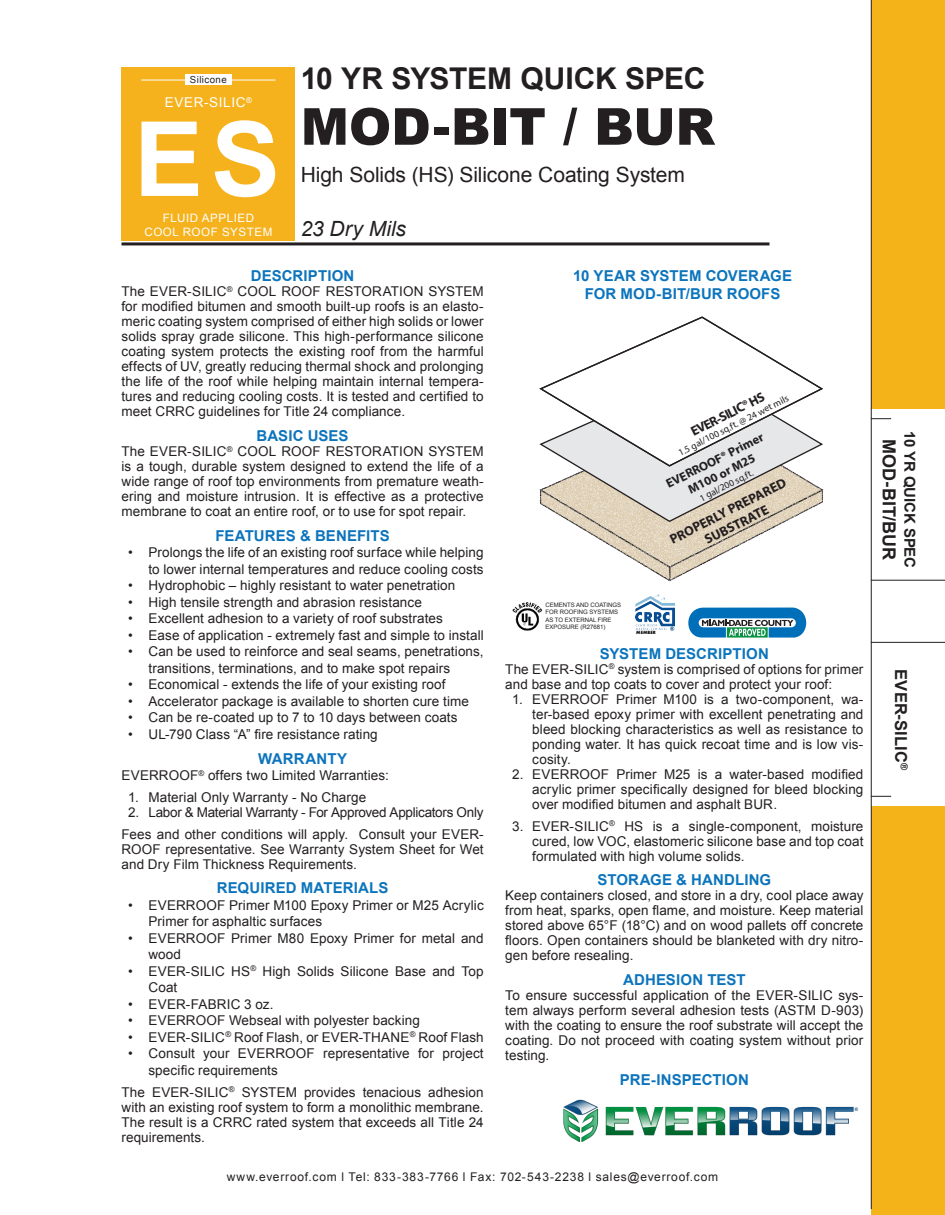
<style>
.page{position:relative;width:945px;height:1215px;background:#fff}
.page>*{position:absolute;margin:0;border:0;box-sizing:border-box;transform-origin:0 0}
.QS_Title{font:900 51px "Arial";letter-spacing:-.005em;color:#231f20}
.QS_SubTitle{font:700 30px "Arial";letter-spacing:-.01em;color:#231f20}
.QS_SystemTitle{font:21px "Arial";letter-spacing:-.005em;color:#231f20}
.QS_Mils{font:italic 21px "Arial";color:#231f20}
.t1{font:700 18px "Arial";color:#231f20}
.t2{font:700 16.5px "Arial";letter-spacing:.01em;color:#231f20}
.QS_Header{font:700 15px "Arial";letter-spacing:.01em;color:#0c74bc}
.t3{font:700 15px "Arial";letter-spacing:-.005em;color:#231f20}
.QS_BODY{font:13.5px/15px "Arial";letter-spacing:.005em;color:#231f20;text-align:justify}
.QS_BODY-2{font:13.5px "Arial";letter-spacing:-.02em;color:#231f20}
.t4{font:700 13.5px/16.2px "Myriad Pro";color:#231f20;text-align:center}
.t5{font:13.5px "Arial";letter-spacing:.045em;color:#fff}
.t6{font:700 13.35px "Myriad Pro";color:#231f20}
.t7{font:700 12.6px/15.1px "Myriad Pro";color:#231f20;text-align:center}
.t8{font:12px "Arial";letter-spacing:.065em;color:#231f20}
.t9{font:11.55px/14px "Arial";letter-spacing:.045em;color:#fff;text-align:center}
.t10{font:9.6px "Myriad Pro";color:#231f20}
.t11{font:9.6px "Arial";letter-spacing:.045em;color:#231f20}
.t12{font:6.15px/7.4px "Arial";color:#231f20}
.t13{font:700 4.2px "Futura";color:#000}
</style>
<div class="page">
<div style="left:872px;top:0;width:73px;height:409px;background:#f5b31a"></div>
<div style="left:872px;top:806px;width:73px;height:409px;background:#f5b31a"></div>
<img style="left:572px;top:523px;width:211px;height:59px">
<svg style="left:539px;top:316px;width:285px;height:207px"></svg>
<svg style="left:688px;top:608px;width:119px;height:30px"></svg>
<div style="left:122px;top:68px;width:173px;height:173px;background:#f5b21d"></div>
<svg style="left:142px;top:122px;width:56px;height:74px"></svg>
<svg style="left:215px;top:120px;width:60px;height:77px"></svg>
<hr style="left:141px;top:80px;width:134px;height:1px;background:#fff">
<div style="left:185px;top:74px;width:47px;height:11px;background:#fff"></div>
<hr style="left:122px;top:242px;width:648px;height:3px;background:#231f20">
<hr style="left:871px;top:0;width:1px;height:1209px;background:#231f20">
<svg style="left:872px;top:796px;width:19px;height:1px"></svg>
<svg style="left:872px;top:418px;width:19px;height:1px"></svg>
<hr style="left:871px;top:580px;width:74px;height:1px;background:#231f20">
<hr style="left:871px;top:642px;width:74px;height:1px;background:#231f20">
<img style="left:563px;top:1099px;width:296px;height:43px">
<img style="left:636px;top:594px;width:38px;height:35px">
<svg style="left:670px;top:627px;width:4px;height:4px"></svg>
<img style="left:512px;top:602px;width:31px;height:29px">
<p class="t11" style="left:190px;top:73px;width:38px">Silicone</p>
<p class="t5" style="left:165px;top:93px;width:89px">EVER-SILIC<sup>®</sup></p>
<p class="t9" style="left:144px;top:211px;width:129px">FLUID APPLIED<br>COOL ROOF SYSTEM</p>
<p class="QS_SubTitle" style="left:301px;top:59px;width:406px">10 YR SYSTEM QUICK SPEC</p>
<p class="QS_Title" style="left:301px;top:90px;width:416px">MOD-BIT / BUR</p>
<p class="QS_SystemTitle" style="left:301px;top:161px;width:386px">High Solids (HS) Silicone Coating System</p>
<p class="QS_Mils" style="left:301px;top:215px;width:107px">23 Dry Mils</p>
<p class="QS_Header" style="left:251px;top:266px;width:105px">DESCRIPTION</p>
<p class="QS_BODY" style="left:122px;top:284px;width:364px">The EVER-SILIC<sup>®</sup> COOL ROOF RESTORATION SYSTEM for modified bitumen and smooth built-up roofs is an elasto&shy;meric coating system comprised of either high solids or lower solids spray grade silicone. This high-performance silicone coating system protects the existing roof from the harmful effects of UV, greatly reducing thermal shock and prolonging the life of the roof while helping maintain internal tempera&shy;tures and reducing cooling costs. It is tested and certified to meet CRRC guidelines for Title 24 compliance.</p>
<p class="QS_Header" style="left:257px;top:426px;width:93px">BASIC USES</p>
<p class="QS_BODY" style="left:122px;top:444px;width:364px">The EVER-SILIC<sup>®</sup> COOL ROOF RESTORATION SYSTEM is a tough, durable system designed to extend the life of a wide range of roof top environments from premature weath&shy;ering and moisture intrusion. It is effective as a protective membrane to coat an entire roof, or to use for spot repair.</p>
<p class="QS_Header" style="left:215px;top:526px;width:176px">FEATURES &amp; BENEFITS</p>
<p class="QS_BODY" style="left:128px;top:545px;width:357px;line-height:16.5px;text-align:right">• Prolongs the life of an existing roof surface while helping to lower internal temperatures and reduce cooling costs</p>
<p class="QS_BODY" style="left:128px;top:578px;width:329px">• Hydrophobic – highly resistant to water penetration</p>
<p class="QS_BODY" style="left:128px;top:595px;width:295px">• High tensile strength and abrasion resistance</p>
<p class="QS_BODY" style="left:128px;top:611px;width:316px">• Excellent adhesion to a variety of roof substrates</p>
<p class="QS_BODY" style="left:128px;top:628px;width:357px">• Ease of application - extremely fast and simple to install</p>
<p class="QS_BODY" style="left:148px;top:644px;width:337px;line-height:16.5px;text-indent:-20px">• Can be used to reinforce and seal seams, penetrations, transitions, terminations, and to make spot repairs</p>
<p class="QS_BODY" style="left:128px;top:677px;width:319px">• Economical - extends the life of your existing roof</p>
<p class="QS_BODY" style="left:128px;top:694px;width:342px">• Accelerator package is available to shorten cure time</p>
<p class="QS_BODY" style="left:128px;top:710px;width:331px">• Can be re-coated up to 7 to 10 days between coats</p>
<p class="QS_BODY" style="left:128px;top:727px;width:251px">• UL-790 Class “A” fire resistance rating</p>
<p class="QS_Header" style="left:258px;top:749px;width:90px">WARRANTY</p>
<p class="QS_BODY" style="left:122px;top:768px;width:269px">EVERROOF<sup>®</sup> offers two Limited Warranties:</p>
<p class="QS_BODY" style="left:128px;top:790px;width:240px">1. Material Only Warranty - No Charge</p>
<p class="QS_BODY-2" style="left:128px;top:803px;width:357px">2. Labor &amp; Material Warranty - For Approved Applicators Only</p>
<p class="QS_BODY" style="left:122px;top:827px;width:364px">Fees and other conditions will apply. Consult your EVER-ROOF representative. See Warranty System Sheet for Wet and Dry Film Thickness Requirements.</p>
<p class="QS_Header" style="left:217px;top:878px;width:173px">REQUIRED MATERIALS</p>
<p class="QS_BODY" style="left:148px;top:897px;width:337px;line-height:16.5px;text-indent:-20px">• EVERROOF Primer M100 Epoxy Primer or M25 Acrylic<br>Primer for asphaltic surfaces</p>
<p class="QS_BODY" style="left:148px;top:930px;width:337px;line-height:16.5px;text-indent:-20px">• EVERROOF Primer M80 Epoxy Primer for metal and wood</p>
<p class="QS_BODY" style="left:148px;top:963px;width:337px;line-height:16.5px;text-indent:-20px">• EVER-SILIC HS<sup>®</sup> High Solids Silicone Base and Top<br>Coat</p>
<p class="QS_BODY" style="left:128px;top:997px;width:147px">• EVER-FABRIC 3 oz.</p>
<p class="QS_BODY" style="left:128px;top:1013px;width:293px">• EVERROOF Webseal with polyester backing</p>
<p class="QS_BODY" style="left:128px;top:1030px;width:357px">• EVER-SILIC<sup>®</sup> Roof Flash, or EVER-THANE<sup>®</sup> Roof Flash</p>
<p class="QS_BODY" style="left:148px;top:1046px;width:337px;line-height:16.5px;text-indent:-20px">• Consult your EVERROOF representative for project specific requirements</p>
<p class="QS_BODY" style="left:122px;top:1085px;width:364px">The EVER-SILIC<sup>®</sup> SYSTEM provides tenacious adhesion with an existing roof system to form a monolithic membrane.<br>The result is a CRRC rated system that exceeds all Title 24 requirements.</p>
<p class="QS_Header" style="left:573px;top:266px;width:220px">10 YEAR SYSTEM COVERAGE</p>
<p class="QS_Header" style="left:585px;top:284px;width:197px">FOR MOD-BIT/BUR ROOFS</p>
<p class="t6" style="left:688px;top:424px;width:82px;rotate:-27deg">EVER-SILIC® HS</p>
<p class="t10" style="left:676px;top:448px;width:124px;rotate:-27deg">1.5 gal/100 sq.ft. @ 24 wet mils</p>
<p class="t7" style="left:663px;top:477px;width:109px;rotate:-27deg">EVERROOF® Primer<br>M100 or M25</p>
<p class="t10" style="left:698px;top:493px;width:60px;rotate:-27deg">1 gal/200 sq.ft.</p>
<p class="t4" style="left:667px;top:532px;width:130px;rotate:-27deg">PROPERLY PREPARED<br>SUBSTRATE</p>
<p class="t12" style="left:545px;top:601px;width:77px">CEMENTS AND COATINGS<br>FOR ROOFING SYSTEMS<br>AS TO EXTERNAL FIRE<br>EXPOSURE (R27681)</p>
<p class="t13" style="left:636px;top:630px;width:21px">MEMBER</p>
<p class="QS_Header" style="left:600px;top:644px;width:171px">SYSTEM DESCRIPTION</p>
<p class="QS_BODY" style="left:505px;top:662px;width:360px">The EVER-SILIC<sup>®</sup> system is comprised of options for primer and base and top coats to cover and protect your roof:</p>
<p class="QS_BODY" style="left:532px;top:692px;width:333px;text-indent:-20px">1. EVERROOF Primer M100 is a two-component, wa&shy;ter-based epoxy primer with excellent penetrating and bleed blocking characteristics as well as resistance to ponding water. It has quick recoat time and is low vis&shy;cosity.</p>
<p class="QS_BODY" style="left:532px;top:767px;width:333px;text-indent:-20px">2. EVERROOF Primer M25 is a water-based modified acrylic primer specifically designed for bleed blocking over modified bitumen and asphalt BUR.</p>
<p class="QS_BODY" style="left:532px;top:819px;width:333px;text-indent:-20px">3. EVER-SILIC<sup>®</sup> HS is a single-component, moisture cured, low VOC, elastomeric silicone base and top coat formulated with high volume solids.</p>
<p class="QS_Header" style="left:597px;top:870px;width:175px">STORAGE &amp; HANDLING</p>
<p class="QS_BODY" style="left:505px;top:888px;width:360px">Keep containers closed, and store in a dry, cool place away from heat, sparks, open flame, and moisture. Keep material stored above 65°F (18°C) and on wood pallets off concrete floors. Open containers should be blanketed with dry nitro&shy;gen before resealing.</p>
<p class="QS_Header" style="left:623px;top:970px;width:124px">ADHESION TEST</p>
<p class="QS_BODY" style="left:505px;top:988px;width:360px">To ensure successful application of the EVER-SILIC sys&shy;tem always perform several adhesion tests (ASTM D-903) with the coating to ensure the roof substrate will accept the coating. Do not proceed with coating system without prior testing.</p>
<p class="QS_Header" style="left:620px;top:1070px;width:130px">PRE-INSPECTION</p>
<p class="t8" style="left:227px;top:1169px;width:493px">www.everroof.com l Tel: 833-383-7766 l Fax: 702-543-2238 l sales@everroof.com</p>
<p class="t3" style="left:920px;top:431px;width:139px;rotate:90deg">10 YR QUICK SPEC</p>
<p class="t1" style="left:901px;top:439px;width:123px;rotate:90deg">MOD-BIT/BUR</p>
<p class="t2" style="left:912px;top:669px;width:103px;rotate:90deg">EVER-SILIC<sup>®</sup></p>
</div>
